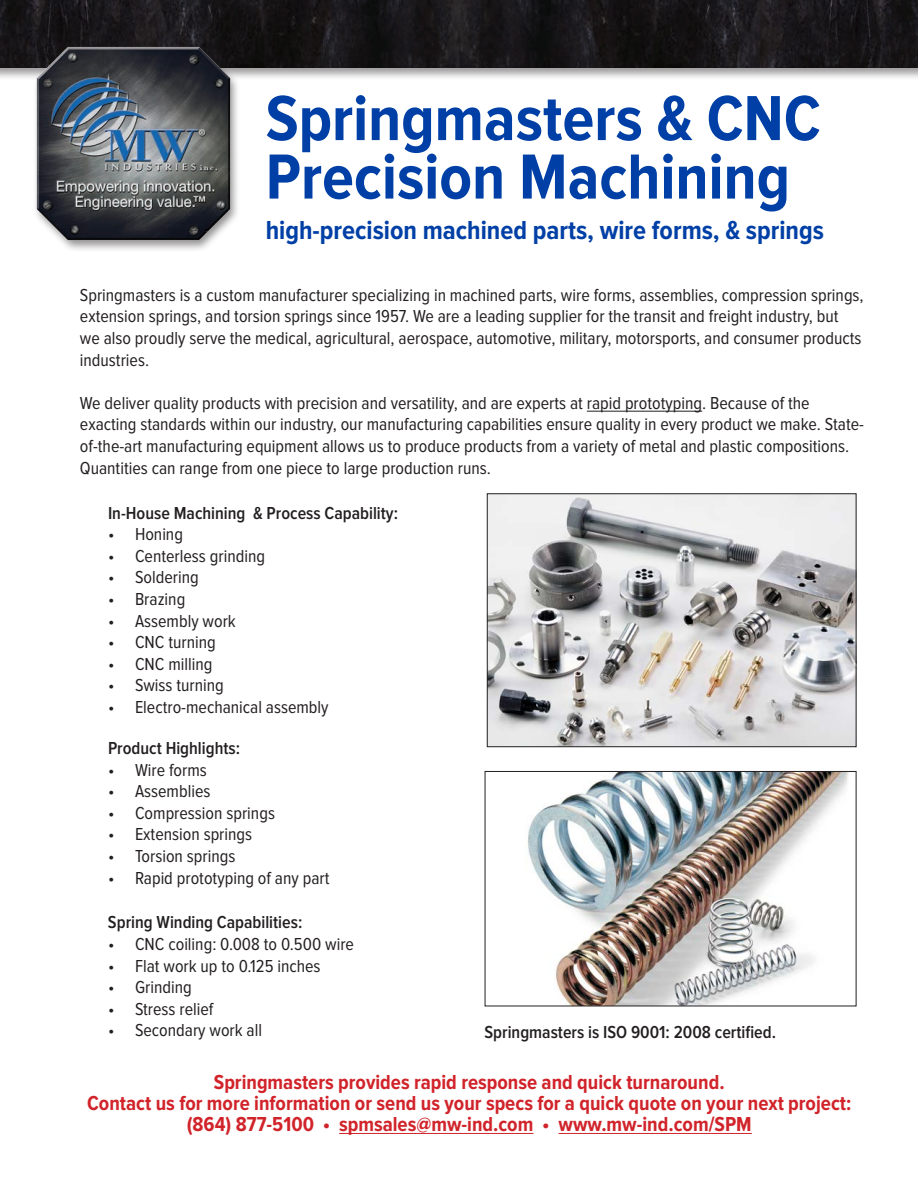
<style>
.page{position:relative;width:918px;height:1188px;background:#fff}
.page>*{position:absolute;margin:0;border:0;box-sizing:border-box;transform-origin:0 0}
.t1{font:700 66px/58.5px "Proxima Nova Cond";color:#0040a6}
.t2{font:700 27px "Proxima Nova Cond";color:#0040a6}
.t3{font:700 21px "Proxima Nova Cond";color:#d1232a}
.t4{font:18px/21.6px "Proxima Nova Cond";color:#231f20}
.t5{font:600 18px "Proxima Nova Cond";color:#231f20}
</style>
<div class="page">
<div style="left:0;top:0;width:918px;height:81px;background:#231f20;opacity:.45"></div>
<img style="left:0;top:0;width:918px;height:68px">
<img style="left:19px;top:35px;width:229px;height:215px">
<img style="left:489px;top:496px;width:365px;height:249px">
<div style="left:487px;top:494px;width:369px;height:253px;border:1px solid #231f20"></div>
<img style="left:527px;top:773px;width:322px;height:231px">
<div style="left:485px;top:771px;width:371px;height:235px;border:1px solid #231f20"></div>
<hr style="left:587px;top:411px;width:115px;height:1px;background:#231f20">
<hr style="left:339px;top:1133px;width:194px;height:1px;background:#d1232a">
<hr style="left:559px;top:1133px;width:193px;height:1px;background:#d1232a">
<p class="t1" style="left:266px;top:91px;width:556px">Springmasters &amp; CNC<br>Precision Machining</p>
<p class="t2" style="left:266px;top:215px;width:560px">high-precision machined parts, wire forms, &amp; springs</p>
<p class="t4" style="left:80px;top:284px;width:785px">Springmasters is a custom manufacturer specializing in machined parts, wire forms, assemblies, compression springs, extension springs, and torsion springs since 1957. We are a leading supplier for the transit and freight industry, but<br>we also proudly serve the medical, agricultural, aerospace, automotive, military, motorsports, and consumer products industries.</p>
<p class="t4" style="left:80px;top:392px;width:786px">We deliver quality products with precision and versatility, and are experts at rapid prototyping. Because of the exacting standards within our industry, our manufacturing capabilities ensure quality in every product we make. State&shy;of-the-art manufacturing equipment allows us to produce products from a variety of metal and plastic compositions.<br>Quantities can range from one piece to large production runs.</p>
<p class="t5" style="left:108px;top:503px;width:292px">In-House Machining &amp; Process Capability:</p>
<p class="t4" style="left:108px;top:524px;width:77px">• Honing</p>
<p class="t4" style="left:108px;top:546px;width:159px">• Centerless grinding</p>
<p class="t4" style="left:108px;top:567px;width:92px">• Soldering</p>
<p class="t4" style="left:108px;top:589px;width:79px">• Brazing</p>
<p class="t4" style="left:108px;top:610px;width:129px">• Assembly work</p>
<p class="t4" style="left:108px;top:632px;width:109px">• CNC turning</p>
<p class="t4" style="left:108px;top:654px;width:106px">• CNC milling</p>
<p class="t4" style="left:108px;top:675px;width:117px">• Swiss turning</p>
<p class="t4" style="left:108px;top:697px;width:222px">• Electro-mechanical assembly</p>
<p class="t5" style="left:108px;top:738px;width:134px">Product Highlights:</p>
<p class="t4" style="left:108px;top:759px;width:100px">• Wire forms</p>
<p class="t4" style="left:108px;top:781px;width:104px">• Assemblies</p>
<p class="t4" style="left:108px;top:802px;width:169px">• Compression springs</p>
<p class="t4" style="left:108px;top:824px;width:146px">• Extension springs</p>
<p class="t4" style="left:108px;top:846px;width:129px">• Torsion springs</p>
<p class="t4" style="left:108px;top:867px;width:223px">• Rapid prototyping of any part</p>
<p class="t5" style="left:108px;top:912px;width:196px">Spring Winding Capabilities:</p>
<p class="t4" style="left:108px;top:934px;width:248px">• CNC coiling: 0.008 to 0.500 wire</p>
<p class="t4" style="left:108px;top:955px;width:214px">• Flat work up to 0.125 inches</p>
<p class="t4" style="left:108px;top:977px;width:85px">• Grinding</p>
<p class="t4" style="left:108px;top:998px;width:107px">• Stress relief</p>
<p class="t4" style="left:108px;top:1020px;width:156px">• Secondary work all</p>
<p class="t5" style="left:484px;top:1022px;width:293px">Springmasters is ISO 9001: 2008 certified.</p>
<p class="t3" style="left:214px;top:1070px;width:512px">Springmasters provides rapid response and quick turnaround.</p>
<p class="t3" style="left:87px;top:1091px;width:766px">Contact us for more information or send us your specs for a quick quote on your next project:</p>
<p class="t3" style="left:187px;top:1112px;width:567px">(864) 877-5100 • spmsales@mw-ind.com • www.mw-ind.com/SPM</p>
</div>
